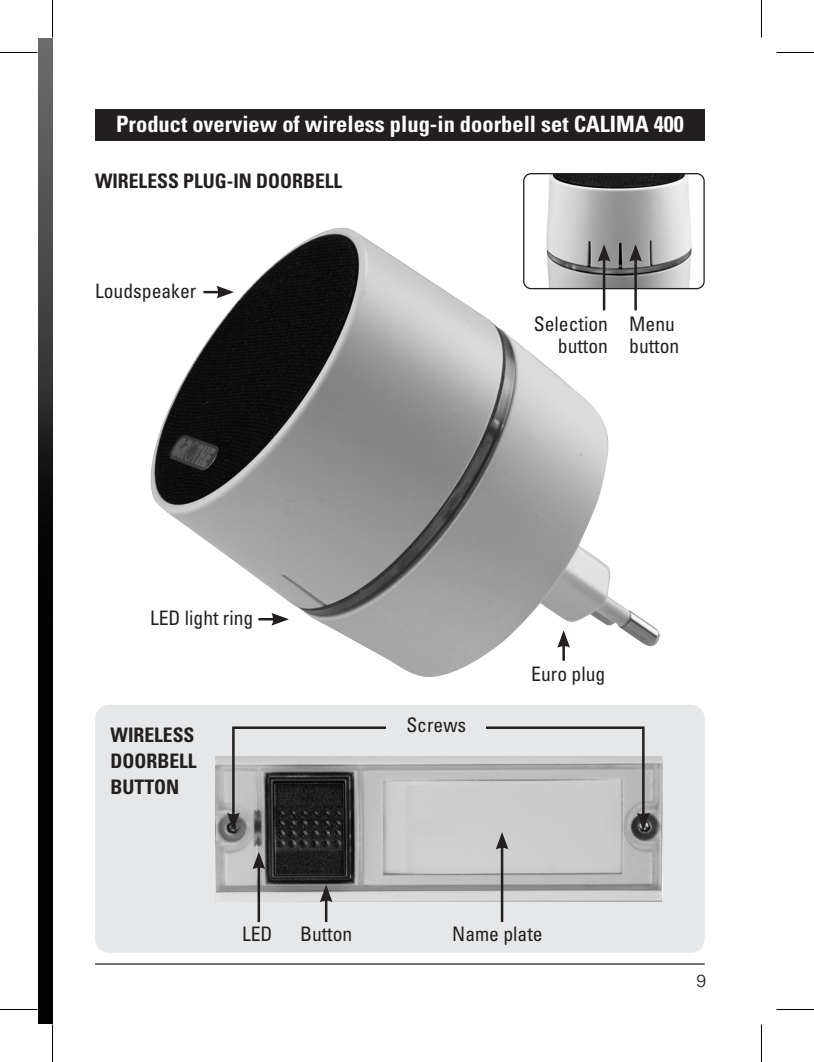
<style>
.page{position:relative;width:814px;height:1062px;background:#fff}
.page>*{position:absolute;margin:0;border:0;box-sizing:border-box;transform-origin:0 0}
.t1{font:700 condensed 22.5px "Univers LT Std";color:#fff}
.t2{font:condensed 20px/22.5px "Univers LT Std";color:#231f20;text-align:right}
.t3{font:700 condensed 20px/26.2px "Univers LT Std";color:#231f20;text-align:justify}
.t4{font:300 17.5px "Univers LT Std";color:#231f20}
</style>
<div class="page">
<hr style="left:95px;top:963px;width:609px;height:1px;background:#231f20">
<div style="left:95px;top:704px;width:609px;height:249px;background:#e6e7e9;border-radius:14px"></div>
<img style="left:150px;top:228px;width:512px;height:449px">
<div style="left:95px;top:109px;width:609px;height:32px;background:#231f20"></div>
<svg style="left:203px;top:286px;width:31px;height:12px"></svg>
<svg style="left:258px;top:613px;width:31px;height:12px"></svg>
<img style="left:215px;top:756px;width:448px;height:145px">
<div style="left:232px;top:726px;width:412px;height:91px;border:2px solid #231f20"></div>
<svg style="left:227px;top:812px;width:13px;height:18px"></svg>
<svg style="left:637px;top:812px;width:12px;height:18px"></svg>
<div style="left:387px;top:712px;width:99px;height:25px;background:#e6e7e9"></div>
<hr style="left:501px;top:845px;width:2px;height:77px;background:#231f20">
<svg style="left:495px;top:832px;width:13px;height:17px"></svg>
<hr style="left:325px;top:898px;width:2px;height:24px;background:#231f20">
<svg style="left:320px;top:885px;width:12px;height:17px"></svg>
<hr style="left:257px;top:865px;width:3px;height:57px;background:#231f20">
<svg style="left:252px;top:852px;width:13px;height:17px"></svg>
<img style="left:524px;top:174px;width:180px;height:115px">
<div style="left:523px;top:173px;width:181px;height:116px;border:1px solid #231f20;border-radius:7px"></div>
<hr style="left:603px;top:258px;width:2px;height:52px;background:#231f20">
<svg style="left:597px;top:244px;width:13px;height:18px"></svg>
<hr style="left:634px;top:258px;width:3px;height:52px;background:#231f20">
<svg style="left:629px;top:244px;width:13px;height:18px"></svg>
<hr style="left:562px;top:644px;width:3px;height:17px;background:#231f20">
<svg style="left:557px;top:630px;width:13px;height:18px"></svg>
<img style="left:38px;top:38px;width:14px;height:985px">
<hr style="left:0;top:52px;width:38px;height:1px;background:#000">
<hr style="left:776px;top:52px;width:38px;height:1px;background:#000">
<hr style="left:0;top:1009px;width:38px;height:1px;background:#000">
<hr style="left:776px;top:1009px;width:38px;height:1px;background:#000">
<hr style="left:52px;top:0;width:1px;height:37px;background:#000">
<hr style="left:52px;top:1024px;width:1px;height:38px;background:#000">
<hr style="left:761px;top:0;width:1px;height:37px;background:#000">
<hr style="left:761px;top:1024px;width:1px;height:38px;background:#000">
<p class="t1" style="left:116px;top:110px;width:569px">Product overview of wireless plug-in doorbell set CALIMA 400</p>
<p class="t3" style="left:95px;top:167px;width:249px">WIRELESS PLUG-IN DOORBELL</p>
<p class="t2" style="left:95px;top:279px;width:103px">Loudspeaker</p>
<p class="t2" style="left:534px;top:312px;width:76px">Selection button</p>
<p class="t2" style="left:629px;top:312px;width:52px;text-align:left">Menu button</p>
<p class="t2" style="left:150px;top:606px;width:105px">LED light ring</p>
<p class="t3" style="left:111px;top:721px;width:88px">WIRELESS DOORBELL BUTTON</p>
<p class="t2" style="left:406px;top:713px;width:61px">Screws</p>
<p class="t2" style="left:531px;top:662px;width:76px">Euro plug</p>
<p class="t2" style="left:242px;top:922px;width:32px">LED</p>
<p class="t2" style="left:300px;top:922px;width:54px">Button</p>
<p class="t2" style="left:452px;top:922px;width:92px">Name plate</p>
<p class="t4" style="left:696px;top:970px;width:11px">9</p>
</div>
